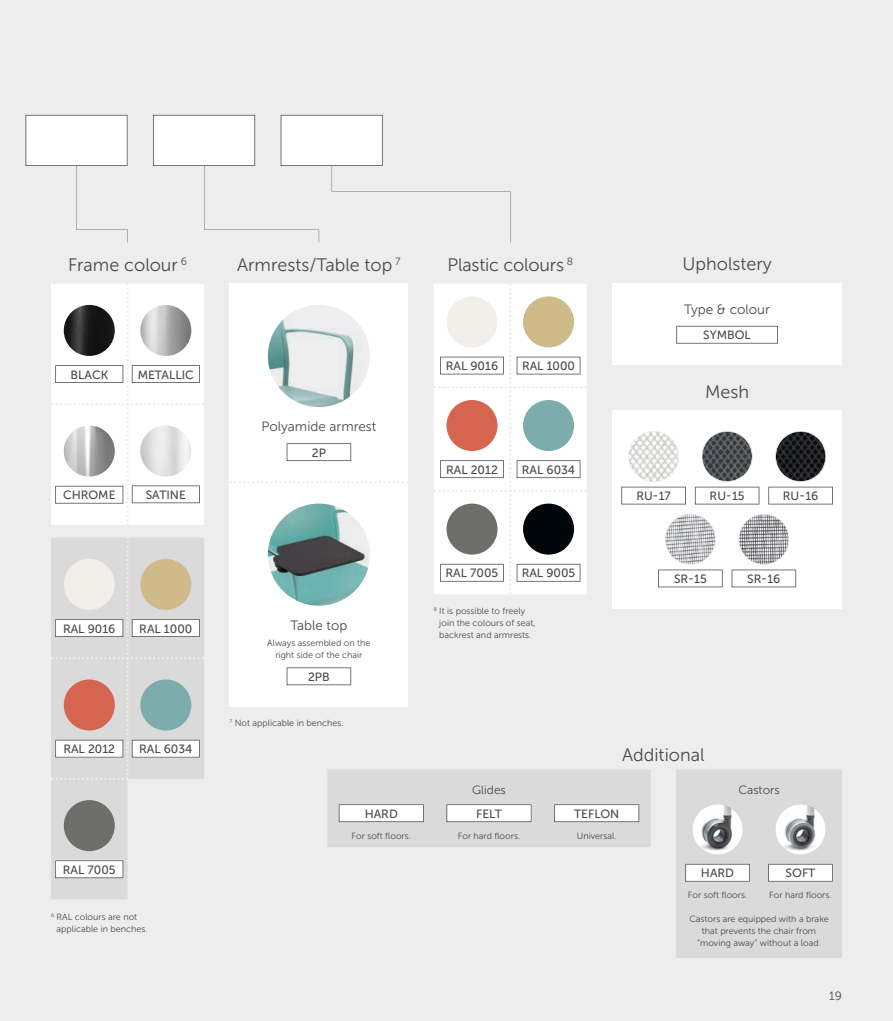
<style>
.page{position:relative;width:893px;height:1021px;background:#fff}
.page>*{position:absolute;margin:0;border:0;box-sizing:border-box;transform-origin:0 0}
.t1{font:18px "Museo Sans 300";color:#4a4a49}
.t2{font:13.5px "Museo Sans 300";color:#4a4a49}
.t3{font:12px "Museo Sans 500";color:#4a4a49}
.t4{font:12px "Museo Sans 300";color:#4a4a49}
.t5{font:9px/12px "Museo Sans 300";color:#4a4a49;text-align:center}
</style>
<div class="page">
<div style="left:0;top:0;width:893px;height:1020px;background:#ededed"></div>
<svg style="left:26px;top:115px;width:102px;height:127px"></svg>
<div style="left:230px;top:284px;width:178px;height:198px;background:#fff"></div>
<div style="left:230px;top:482px;width:178px;height:224px;background:#fff"></div>
<svg style="left:230px;top:481px;width:178px;height:2px"></svg>
<svg style="left:268px;top:325px;width:102px;height:69px;background:#d3dddc"></svg>
<img style="left:271px;top:322px;width:10px;height:15px">
<svg style="left:287px;top:443px;width:64px;height:18px"></svg>
<svg style="left:268px;top:528px;width:102px;height:67px;background:#789595"></svg>
<img style="left:280px;top:503px;width:82px;height:25px">
<img style="left:268px;top:522px;width:12px;height:35px">
<svg style="left:287px;top:667px;width:64px;height:18px"></svg>
<svg style="left:327px;top:770px;width:324px;height:77px;background:#dcdcdc"></svg>
<svg style="left:676px;top:770px;width:166px;height:187px;background:#d8d8d8"></svg>
<div style="left:51px;top:780px;width:77px;height:119px;background:#dadada"></div>
<svg style="left:51px;top:284px;width:153px;height:496px;background:#dedcda"></svg>
<div style="left:64px;top:800px;width:51px;height:51px;background:#6e6e6c;border-radius:50%"></div>
<svg style="left:55px;top:860px;width:68px;height:18px"></svg>
<svg style="left:434px;top:284px;width:153px;height:310px;background:#e0dcd9"></svg>
<svg style="left:153px;top:115px;width:357px;height:127px"></svg>
<div style="left:612px;top:283px;width:230px;height:82px;background:#fff"></div>
<svg style="left:676px;top:326px;width:102px;height:17px"></svg>
<div style="left:612px;top:410px;width:230px;height:198px;background:#fff"></div>
<svg style="left:621px;top:431px;width:65px;height:73px"></svg>
<svg style="left:695px;top:431px;width:64px;height:73px"></svg>
<svg style="left:768px;top:431px;width:65px;height:73px"></svg>
<svg style="left:658px;top:514px;width:65px;height:73px"></svg>
<svg style="left:732px;top:514px;width:64px;height:73px"></svg>
<h1 class="t1" style="left:68px;top:255px;width:120px">Frame colour <sup>6</sup></h1>
<h1 class="t1" style="left:237px;top:255px;width:165px">Armrests/Table top <sup>7</sup></h1>
<h1 class="t1" style="left:447px;top:255px;width:127px">Plastic colours <sup>8</sup></h1>
<h1 class="t1" style="left:682px;top:254px;width:91px">Upholstery</h1>
<h2 class="t2" style="left:684px;top:302px;width:87px">Type &amp; colour</h2>
<h3 class="t3" style="left:703px;top:328px;width:49px">SYMBOL</h3>
<h3 class="t3" style="left:70px;top:368px;width:39px">BLACK</h3>
<h3 class="t3" style="left:138px;top:368px;width:58px">METALLIC</h3>
<h3 class="t3" style="left:446px;top:359px;width:54px">RAL 9016</h3>
<h3 class="t3" style="left:522px;top:359px;width:55px">RAL 1000</h3>
<h1 class="t1" style="left:705px;top:382px;width:45px">Mesh</h1>
<h2 class="t2" style="left:261px;top:419px;width:116px">Polyamide armrest</h2>
<h3 class="t3" style="left:312px;top:446px;width:16px">2P</h3>
<h3 class="t3" style="left:446px;top:463px;width:53px">RAL 2012</h3>
<h3 class="t3" style="left:522px;top:463px;width:55px">RAL 6034</h3>
<h3 class="t3" style="left:63px;top:488px;width:54px">CHROME</h3>
<h3 class="t3" style="left:146px;top:488px;width:42px">SATINE</h3>
<h3 class="t3" style="left:636px;top:489px;width:36px">RU-17</h3>
<h3 class="t3" style="left:710px;top:489px;width:37px">RU-15</h3>
<h3 class="t3" style="left:783px;top:489px;width:37px">RU-16</h3>
<h3 class="t3" style="left:446px;top:566px;width:54px">RAL 7005</h3>
<h3 class="t3" style="left:522px;top:566px;width:55px">RAL 9005</h3>
<h3 class="t3" style="left:674px;top:572px;width:34px">SR-15</h3>
<h3 class="t3" style="left:747px;top:572px;width:35px">SR-16</h3>
<h3 class="t3" style="left:63px;top:622px;width:54px">RAL 9016</h3>
<h3 class="t3" style="left:139px;top:622px;width:55px">RAL 1000</h3>
<h2 class="t2" style="left:290px;top:617px;width:58px">Table top</h2>
<p class="t5" style="left:267px;top:637px;width:105px">Always assembled on the right side of the chair</p>
<h3 class="t3" style="left:308px;top:670px;width:23px">2PB</h3>
<p class="t5" style="left:439px;top:605px;width:98px;text-align:left;text-indent:-6px"><sup>8</sup> It is possible to freely join the colours of seat, backrest and armrests.</p>
<p class="t5" style="left:230px;top:717px;width:116px"><sup>7</sup> Not applicable in benches.</p>
<h3 class="t3" style="left:63px;top:742px;width:53px">RAL 2012</h3>
<h3 class="t3" style="left:139px;top:742px;width:55px">RAL 6034</h3>
<h1 class="t1" style="left:622px;top:745px;width:84px">Additional</h1>
<h3 class="t4" style="left:472px;top:783px;width:35px">Glides</h3>
<h3 class="t4" style="left:738px;top:783px;width:43px">Castors</h3>
<h3 class="t3" style="left:365px;top:807px;width:35px">HARD</h3>
<p class="t5" style="left:352px;top:829px;width:61px">For soft floors.</p>
<h3 class="t3" style="left:476px;top:807px;width:27px">FELT</h3>
<p class="t5" style="left:458px;top:829px;width:64px">For hard floors.</p>
<h3 class="t3" style="left:574px;top:807px;width:47px">TEFLON</h3>
<p class="t5" style="left:577px;top:829px;width:41px">Universal.</p>
<h3 class="t3" style="left:63px;top:863px;width:54px">RAL 7005</h3>
<p class="t5" style="left:57px;top:910px;width:93px;text-align:left;text-indent:-6px"><sup>6</sup> RAL colours are not applicable in benches.</p>
<h3 class="t3" style="left:786px;top:866px;width:31px">SOFT</h3>
<p class="t5" style="left:769px;top:889px;width:64px">For hard floors.</p>
<p class="t5" style="left:689px;top:912px;width:141px">Castors are equipped with a brake that prevents the chair from “moving away” without a load.</p>
<h3 class="t3" style="left:701px;top:866px;width:35px">HARD</h3>
<p class="t5" style="left:688px;top:889px;width:61px">For soft floors.</p>
<h3 class="t4" style="left:829px;top:989px;width:14px">19</h3>
</div>
